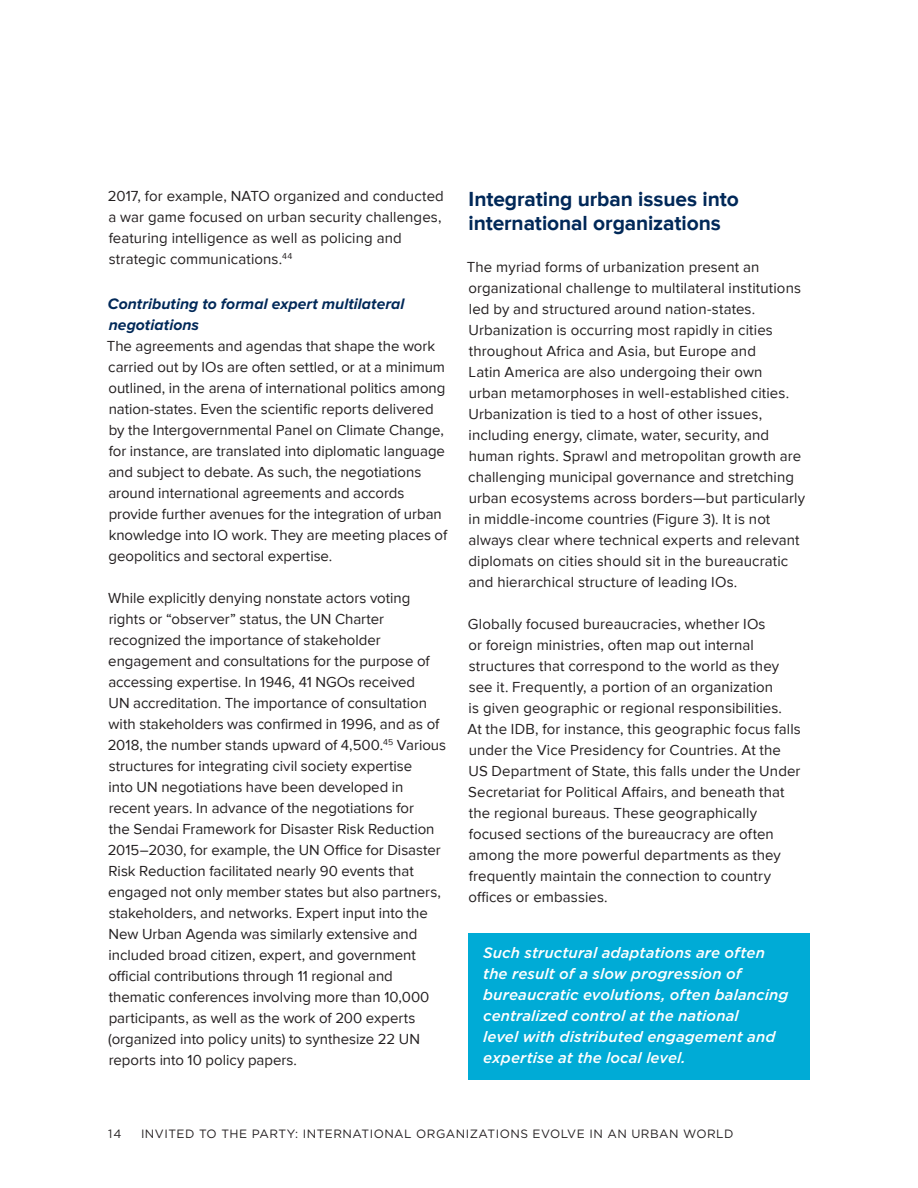
<style>
.page{position:relative;width:918px;height:1188px;background:#fff}
.page>*{position:absolute;margin:0;border:0;box-sizing:border-box;transform-origin:0 0}
.Heading_1{font:700 21px/24px "Proxima Nova";letter-spacing:-.005em;color:#002858}
.Heading_4{font:italic 700 15.75px/21px "Proxima Nova";letter-spacing:.005em;color:#002858}
.t1{font:15px/21px "Proxima Nova";letter-spacing:.005em;color:#231f20}
.Endnote_text{font:italic 500 15px/21px "Gotham";letter-spacing:.005em;color:#fff}
.t2{font:12px "Gotham";letter-spacing:.04em;color:#231f20}
</style>
<div class="page">
<div style="left:468px;top:933px;width:342px;height:147px;background:#00abd6"></div>
<p class="t1" style="left:108px;top:186px;width:338px">2017, for example, NATO organized and conducted a war game focused on urban security challenges, featuring intelligence as well as policing and strategic communications.<sup>44</sup></p>
<p class="Heading_4" style="left:108px;top:293px;width:298px">Contributing to formal expert multilateral negotiations</p>
<p class="t1" style="left:107px;top:336px;width:342px">The agreements and agendas that shape the work carried out by IOs are often settled, or at a minimum outlined, in the arena of international politics among nation-states. Even the scientific reports delivered by the Intergovernmental Panel on Climate Change, for instance, are translated into diplomatic language and subject to debate. As such, the negotiations around international agreements and accords provide further avenues for the integration of urban knowledge into IO work. They are meeting places of geopolitics and sectoral expertise.</p>
<p class="t1" style="left:108px;top:588px;width:340px">While explicitly denying nonstate actors voting rights or “observer” status, the UN Charter recognized the importance of stakeholder engagement and consultations for the purpose of accessing expertise. In 1946, 41 NGOs received<br>UN accreditation. The importance of consultation with stakeholders was confirmed in 1996, and as of 2018, the number stands upward of 4,500.<sup>45</sup> Various structures for integrating civil society expertise<br>into UN negotiations have been developed in recent years. In advance of the negotiations for<br>the Sendai Framework for Disaster Risk Reduction 2015–2030, for example, the UN Office for Disaster Risk Reduction facilitated nearly 90 events that engaged not only member states but also partners, stakeholders, and networks. Expert input into the New Urban Agenda was similarly extensive and included broad citizen, expert, and government official contributions through 11 regional and thematic conferences involving more than 10,000 participants, as well as the work of 200 experts (organized into policy units) to synthesize 22 UN reports into 10 policy papers.</p>
<p class="Heading_1" style="left:469px;top:187px;width:272px">Integrating urban issues into international organizations</p>
<p class="t1" style="left:467px;top:256px;width:340px">The myriad forms of urbanization present an organizational challenge to multilateral institutions led by and structured around nation-states.<br>Urbanization is occurring most rapidly in cities throughout Africa and Asia, but Europe and<br>Latin America are also undergoing their own<br>urban metamorphoses in well-established cities.<br>Urbanization is tied to a host of other issues, including energy, climate, water, security, and human rights. Sprawl and metropolitan growth are challenging municipal governance and stretching urban ecosystems across borders—but particularly in middle-income countries (Figure 3). It is not always clear where technical experts and relevant diplomats on cities should sit in the bureaucratic and hierarchical structure of leading IOs.</p>
<p class="t1" style="left:468px;top:613px;width:335px">Globally focused bureaucracies, whether IOs<br>or foreign ministries, often map out internal structures that correspond to the world as they see it. Frequently, a portion of an organization<br>is given geographic or regional responsibilities.<br>At the IDB, for instance, this geographic focus falls under the Vice Presidency for Countries. At the US Department of State, this falls under the Under Secretariat for Political Affairs, and beneath that the regional bureaus. These geographically focused sections of the bureaucracy are often among the more powerful departments as they frequently maintain the connection to country offices or embassies.</p>
<p class="Endnote_text" style="left:483px;top:943px;width:307px">Such structural adaptations are often the result of a slow progression of bureaucratic evolutions, often balancing centralized control at the national<br>level with distributed engagement and expertise at the local level.</p>
<p class="t2" style="left:108px;top:1126px;width:15px">14</p>
<p class="t2" style="left:141px;top:1126px;width:594px">INVITED TO THE PARTY: INTERNATIONAL ORGANIZATIONS EVOLVE IN AN URBAN WORLD</p>
</div>
